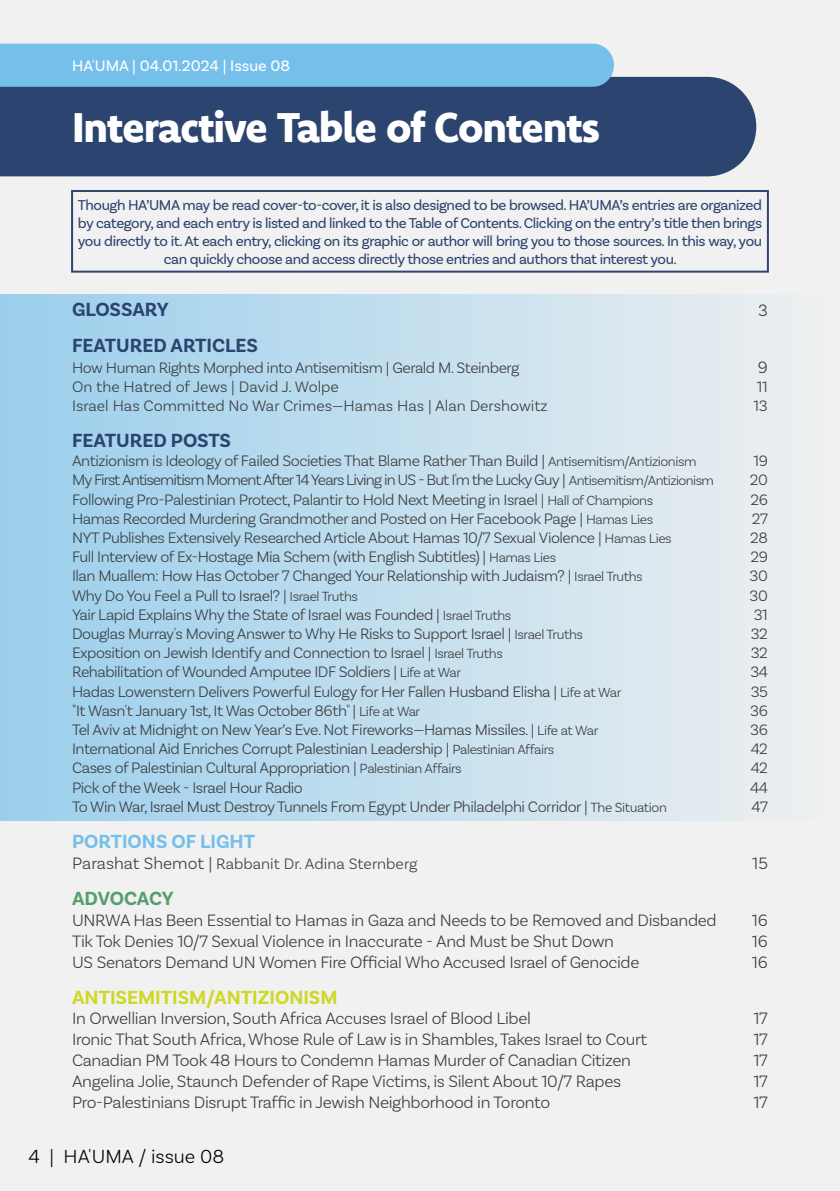
<style>
.page{position:relative;width:840px;height:1191px;background:#fff}
.page>*{position:absolute;margin:0;border:0;box-sizing:border-box;transform-origin:0 0}
.t1{font:800 42px "Komet";letter-spacing:-.035em;color:#fff}
.t2{font:700 20px "Basic Sans";color:#2c4470}
.t3{font:700 20px "Basic Sans";color:#cdd925}
.t4{font:300 20px "Basic Sans";color:#000}
.t5{font:700 20px "Basic Sans";color:#75c0eb}
.t6{font:700 20px "Basic Sans";letter-spacing:-.02em;color:#549e6d}
.t7{font:300 17.4px "Basic Sans";letter-spacing:-.02em;color:#393a3b}
.t8{font:300 16px "Basic Sans";letter-spacing:-.03em;color:#393a3b}
.t9{font:300 16px "Basic Sans";color:#393a3b}
.t10{font:300 16px "Basic Sans";letter-spacing:-.06em;color:#393a3b}
.t11{font:16px "Basic Sans";color:#fff}
.t12{font:15px/18px "Basic Sans";letter-spacing:-.03em;color:#2c4470;text-align:center}
.s1{font-size:14px}
.s2{font-size:17.4px}
</style>
<div class="page">
<div style="left:0;top:0;width:839px;height:1191px;background:#f1f1f1"></div>
<div style="left:0;top:294px;width:839px;height:526px;background:linear-gradient(to right,#9aceec,#f0f0f0)"></div>
<div style="left:0;top:77px;width:755px;height:99px;background:#2c4470"></div>
<div style="left:0;top:44px;width:613px;height:43px;background:#75c0eb"></div>
<div style="left:71px;top:190px;width:697px;height:83px;border:2px solid #30456e"></div>
<p class="t11" style="left:72px;top:56px;width:219px">HA'UMA | 04.01.2024 | Issue 08</p>
<h1 class="t1" style="left:72px;top:100px;width:529px">Interactive Table of Contents</h1>
<p class="t12" style="left:78px;top:196px;width:685px">Though HA’UMA may be read cover-to-cover, it is also designed to be browsed. HA’UMA’s entries are organized by category, and each entry is listed and linked to the Table of Contents. Clicking on the entry’s title then brings you directly to it. At each entry, clicking on its graphic or author will bring you to those sources. In this way, you can quickly choose and access directly those entries and authors that interest you.</p>
<p class="t2" style="left:72px;top:297px;width:98px">GLOSSARY</p>
<p class="t7" style="left:757px;top:299px;width:11px">3</p>
<p class="t2" style="left:72px;top:333px;width:187px">FEATURED ARTICLES</p>
<p class="t8" style="left:72px;top:358px;width:448px">How Human Rights Morphed into Antisemitism | Gerald M. Steinberg</p>
<p class="t7" style="left:757px;top:356px;width:12px">9</p>
<p class="t9" style="left:72px;top:377px;width:268px">On the Hatred of Jews | David J. Wolpe</p>
<p class="t8" style="left:756px;top:377px;width:13px">11</p>
<p class="t9" style="left:72px;top:396px;width:477px">Israel Has Committed No War Crimes—Hamas Has | Alan Dershowitz</p>
<p class="t8" style="left:753px;top:396px;width:16px">13</p>
<p class="t2" style="left:72px;top:428px;width:160px">FEATURED POSTS</p>
<p class="t8" style="left:72px;top:451px;width:625px">Antizionism is Ideology of Failed Societies That Blame Rather Than Build | <span class="s1">Antisemitism/Antizionism</span></p>
<p class="t8" style="left:753px;top:451px;width:16px">19</p>
<p class="t10" style="left:72px;top:470px;width:643px">My First Antisemitism Moment After 14 Years Living in US - But I'm the Lucky Guy | <span class="s1">Antisemitism/Antizionism</span></p>
<p class="t8" style="left:749px;top:470px;width:19px">20</p>
<p class="t8" style="left:72px;top:490px;width:582px">Following Pro-Palestinian Protect, Palantir to Hold Next Meeting in Israel | <span class="s1">Hall of Champions</span></p>
<p class="t8" style="left:750px;top:490px;width:19px">26</p>
<p class="t8" style="left:72px;top:509px;width:582px">Hamas Recorded Murdering Grandmother and Posted on Her Facebook Page | <span class="s1">Hamas Lies</span></p>
<p class="t8" style="left:751px;top:509px;width:18px">27</p>
<p class="t8" style="left:72px;top:528px;width:600px">NYT Publishes Extensively Researched Article About Hamas 10/7 Sexual Violence | <span class="s1">Hamas Lies</span></p>
<p class="t8" style="left:749px;top:528px;width:19px">28</p>
<p class="t8" style="left:72px;top:547px;width:485px">Full Interview of Ex-Hostage Mia Schem (with English Subtitles) | <span class="s1">Hamas Lies</span></p>
<p class="t8" style="left:750px;top:547px;width:19px">29</p>
<p class="t8" style="left:72px;top:566px;width:572px">Ilan Muallem: How Has October 7 Changed Your Relationship with Judaism? | <span class="s1">Israel Truths</span></p>
<p class="t8" style="left:749px;top:566px;width:20px">30</p>
<p class="t8" style="left:72px;top:586px;width:287px">Why Do You Feel a Pull to Israel? | <span class="s1">Israel Truths</span></p>
<p class="t8" style="left:749px;top:586px;width:20px">30</p>
<p class="t8" style="left:72px;top:605px;width:440px">Yair Lapid Explains Why the State of Israel was Founded | <span class="s1">Israel Truths</span></p>
<p class="t8" style="left:753px;top:605px;width:16px">31</p>
<p class="t8" style="left:72px;top:624px;width:512px">Douglas Murray's Moving Answer to Why He Risks to Support Israel | <span class="s1">Israel Truths</span></p>
<p class="t8" style="left:750px;top:624px;width:19px">32</p>
<p class="t8" style="left:72px;top:643px;width:432px">Exposition on Jewish Identify and Connection to Israel | <span class="s1">Israel Truths</span></p>
<p class="t8" style="left:750px;top:643px;width:19px">32</p>
<p class="t8" style="left:72px;top:662px;width:390px">Rehabilitation of Wounded Amputee IDF Soldiers | <span class="s1">Life at War</span></p>
<p class="t8" style="left:750px;top:662px;width:19px">34</p>
<p class="t8" style="left:72px;top:682px;width:550px">Hadas Lowenstern Delivers Powerful Eulogy for Her Fallen Husband Elisha | <span class="s1">Life at War</span></p>
<p class="t8" style="left:750px;top:682px;width:19px">35</p>
<p class="t8" style="left:72px;top:701px;width:349px">"It Wasn't January 1st, It Was October 86th" | <span class="s1">Life at War</span></p>
<p class="t8" style="left:749px;top:701px;width:19px">36</p>
<p class="t8" style="left:72px;top:720px;width:527px">Tel Aviv at Midnight on New Year’s Eve. Not Fireworks—Hamas Missiles. | <span class="s1">Life at War</span></p>
<p class="t8" style="left:749px;top:720px;width:19px">36</p>
<p class="t8" style="left:72px;top:739px;width:483px">International Aid Enriches Corrupt Palestinian Leadership | <span class="s1">Palestinian Affairs</span></p>
<p class="t8" style="left:750px;top:739px;width:19px">42</p>
<p class="t8" style="left:72px;top:758px;width:391px">Cases of Palestinian Cultural Appropriation | <span class="s1">Palestinian Affairs</span></p>
<p class="t8" style="left:750px;top:758px;width:19px">42</p>
<p class="t8" style="left:72px;top:778px;width:232px">Pick of the Week - Israel Hour Radio</p>
<p class="t8" style="left:749px;top:778px;width:19px">44</p>
<p class="t8" style="left:72px;top:797px;width:596px">To Win War, Israel Must Destroy Tunnels From Egypt Under Philadelphi Corridor | <span class="s1">The Situation</span></p>
<p class="t8" style="left:751px;top:797px;width:18px">47</p>
<p class="t5" style="left:72px;top:829px;width:184px">PORTIONS OF LIGHT</p>
<p class="t9" style="left:72px;top:854px;width:346px"><span class="s2">Parashat Shemot |</span> Rabbanit Dr. Adina Sternberg</p>
<p class="t7" style="left:751px;top:852px;width:17px">15</p>
<p class="t6" style="left:72px;top:886px;width:103px">ADVOCACY</p>
<p class="t7" style="left:72px;top:909px;width:645px">UNRWA Has Been Essential to Hamas in Gaza and Needs to be Removed and Disbanded</p>
<p class="t7" style="left:751px;top:909px;width:18px">16</p>
<p class="t7" style="left:72px;top:930px;width:543px">Tik Tok Denies 10/7 Sexual Violence in Inaccurate - And Must be Shut Down</p>
<p class="t7" style="left:751px;top:930px;width:18px">16</p>
<p class="t7" style="left:72px;top:951px;width:568px">US Senators Demand UN Women Fire Official Who Accused Israel of Genocide</p>
<p class="t7" style="left:751px;top:951px;width:18px">16</p>
<p class="t3" style="left:72px;top:984px;width:267px">ANTISEMITISM/ANTIZIONISM</p>
<p class="t7" style="left:72px;top:1008px;width:460px">In Orwellian Inversion, South Africa Accuses Israel of Blood Libel</p>
<p class="t7" style="left:753px;top:1008px;width:16px">17</p>
<p class="t7" style="left:72px;top:1029px;width:576px">Ironic That South Africa, Whose Rule of Law is in Shambles, Takes Israel to Court</p>
<p class="t7" style="left:753px;top:1029px;width:16px">17</p>
<p class="t7" style="left:72px;top:1050px;width:560px">Canadian PM Took 48 Hours to Condemn Hamas Murder of Canadian Citizen</p>
<p class="t7" style="left:753px;top:1050px;width:16px">17</p>
<p class="t7" style="left:72px;top:1071px;width:550px">Angelina Jolie, Staunch Defender of Rape Victims, is Silent About 10/7 Rapes</p>
<p class="t7" style="left:753px;top:1071px;width:16px">17</p>
<p class="t7" style="left:72px;top:1092px;width:479px">Pro-Palestinians Disrupt Traffic in Jewish Neighborhood in Toronto</p>
<p class="t7" style="left:753px;top:1092px;width:16px">17</p>
<p class="t4" style="left:28px;top:1144px;width:197px">4 | HA'UMA / issue 08</p>
</div>
